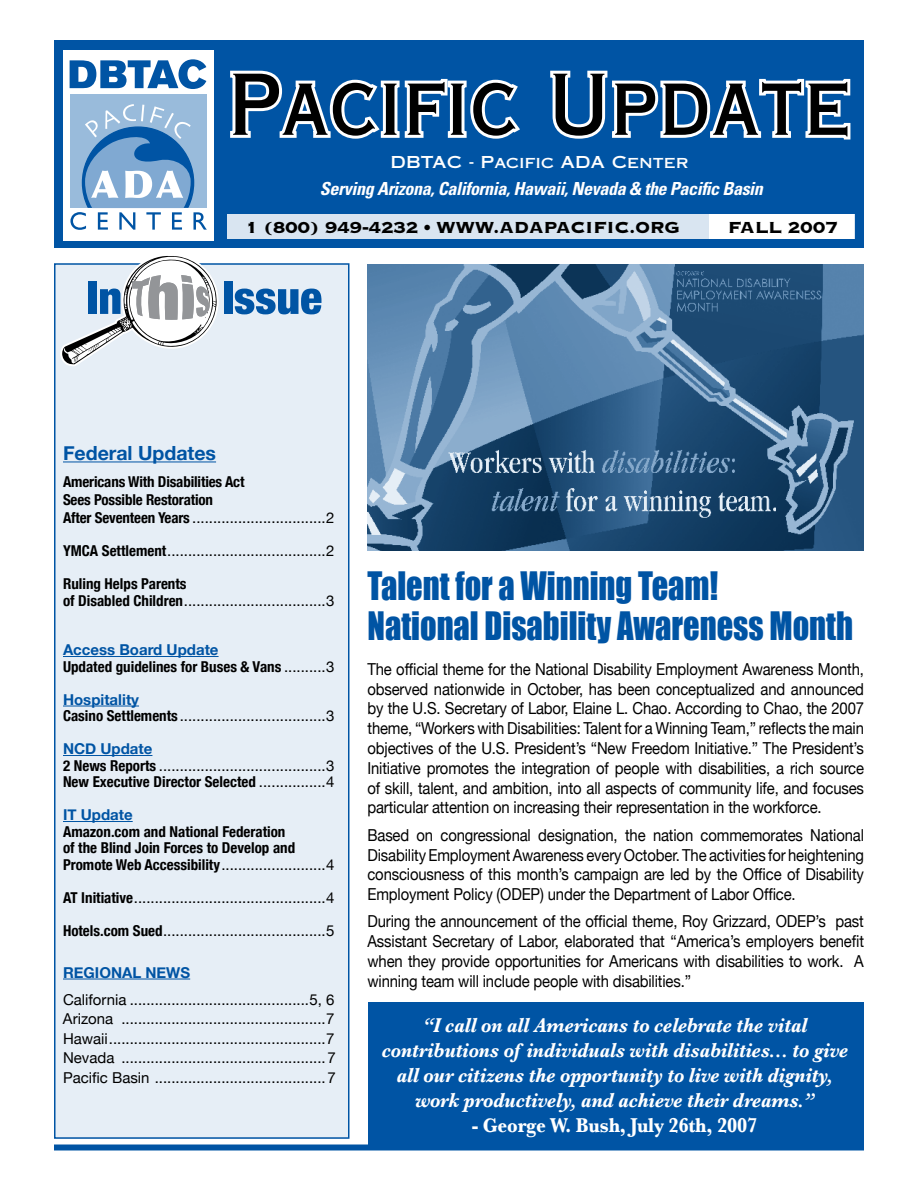
<style>
.page{position:relative;width:918px;height:1188px;background:#fff}
.page>*{position:absolute;margin:0;border:0;box-sizing:border-box;transform-origin:0 0}
.t1{font:84px "Copperplate Thirty AB";letter-spacing:.02em;color:#000}
.t2{font:36px/40.2px "Impact";color:#0054a4;scale:.9 1}
.t3{font:italic 700 21px/25.2px "Baskerville";letter-spacing:-.01em;color:#fff;text-align:center;scale:.9 1}
.t4{font:21px "Copperplate Thirty Three BC";letter-spacing:-.02em;color:#000}
.t5{font:700 21px "Baskerville";letter-spacing:-.01em;color:#fff;scale:.9 1}
.t6{font:700 19.5px "Helvetica Neue";color:#0054a4}
.t7{font:italic 700 condensed 18px "Univers";letter-spacing:-.02em;color:#fff}
.t8{font:16.5px/19.8px "Helvetica Neue";letter-spacing:-.01em;color:#000;text-align:justify;scale:.9 1}
.t9{font:16.5px "Copperplate Thirty One AB";color:#fff}
.t10{font:15px/19.5px "Helvetica Neue";color:#000}
.t11{font:700 condensed 15px/16.5px "Helvetica Neue";color:#000}
.t12{font:700 15px "Helvetica Neue";color:#0054a4}
.s1{font-weight:400;font-stretch:normal}
.s2{font-weight:700;font-stretch:condensed}
.s3{font-stretch:normal;color:#0054a4}
.s4{font-weight:700;color:#0054a4}
</style>
<div class="page">
<div style="left:54px;top:40px;width:810px;height:208px;background:#0054a4"></div>
<div style="left:63px;top:50px;width:151px;height:190px;background:#fff"></div>
<div style="left:55px;top:264px;width:294px;height:874px;background:#e6eef6"></div>
<div style="left:54px;top:263px;width:296px;height:876px;border:2px solid #0054a4"></div>
<svg style="left:230px;top:70px;width:290px;height:69px"></svg>
<svg style="left:550px;top:70px;width:300px;height:70px"></svg>
<div style="left:54px;top:1144px;width:810px;height:6px;background:#0054a4"></div>
<hr style="left:63px;top:461px;width:153px;height:1px;background:#0054a4">
<hr style="left:63px;top:656px;width:156px;height:1px;background:#0054a4">
<hr style="left:63px;top:706px;width:76px;height:1px;background:#0054a4">
<hr style="left:63px;top:755px;width:89px;height:1px;background:#0054a4">
<hr style="left:63px;top:821px;width:70px;height:1px;background:#0054a4">
<hr style="left:63px;top:979px;width:127px;height:1px;background:#0054a4">
<svg style="left:60px;top:256px;width:160px;height:110px"></svg>
<div style="left:224px;top:281px;width:8px;height:33px;background:#0054a4"></div>
<svg style="left:235px;top:289px;width:86px;height:25px"></svg>
<div style="left:227px;top:214px;width:627px;height:25px;background:#d9e5f1"></div>
<div style="left:70px;top:94px;width:137px;height:114px;background:#99bbdb"></div>
<svg style="left:70px;top:104px;width:137px;height:126px"></svg>
<svg style="left:70px;top:59px;width:136px;height:30px"></svg>
<div style="left:709px;top:215px;width:145px;height:24px;background:#fff"></div>
<div style="left:368px;top:1002px;width:496px;height:144px;background:#0054a4"></div>
<img style="left:368px;top:264px;width:495px;height:287px">
<h1 class="t1" style="left:229px;top:53px;width:624px">Pacific Update</h1>
<p class="t9" style="left:391px;top:153px;width:300px">DBTAC - Pacific ADA Center</p>
<p class="t7" style="left:320px;top:177px;width:445px">Serving Arizona, California, Hawaii, Nevada &amp; the Pacific Basin</p>
<p class="t4" style="left:245px;top:217px;width:436px">1 (800) 949-4232 • www.adapacific.org</p>
<p class="t4" style="left:728px;top:217px;width:111px">FA LL 2007</p>
<p class="t6" style="left:63px;top:441px;width:155px">Federal Updates</p>
<p class="t11" style="left:63px;top:472px;width:273px;line-height:18px">Americans With Disabilities Act<br>Sees Possible Restoration<br>After Seventeen Years<span class="s1">.................................2</span></p>
<p class="t10" style="left:63px;top:541px;width:273px"><span class="s2">YMCA Settlement</span>.......................................2</p>
<p class="t11" style="left:63px;top:575px;width:273px">Ruling Helps Parents<br>of Disabled Children<span class="s1">...................................3</span></p>
<p class="t11" style="left:63px;top:641px;width:273px"><span class="s3">Access Board Update<br></span>Updated guidelines for Buses &amp; Vans<span class="s1">...........3</span></p>
<p class="t10" style="left:63px;top:691px;width:273px;line-height:16.5px"><span class="s4">Hospitality<br></span><span class="s2">Casino Settlements</span>....................................3</p>
<p class="t10" style="left:63px;top:740px;width:273px;line-height:16.5px"><span class="s4">NCD Update<br></span><span class="s2">2 News Reports</span>.........................................3<br><span class="s2">New Executive Director Selected</span>.................4</p>
<p class="t12" style="left:63px;top:805px;width:71px">IT Update</p>
<p class="t11" style="left:63px;top:823px;width:273px">Amazon.com and National Federation<br>of the Blind Join Forces to Develop and<br>Promote Web Accessibility<span class="s1">..........................4</span></p>
<p class="t10" style="left:63px;top:887px;width:273px"><span class="s2">AT Initiative</span>...............................................4</p>
<p class="t10" style="left:63px;top:920px;width:273px"><span class="s2">Hotels.com Sued</span>........................................5</p>
<p class="t12" style="left:63px;top:963px;width:129px">REGIONAL NEWS</p>
<p class="t10" style="left:63px;top:989px;width:275px;text-align:justify">California............................................5, 6<br>Arizona ..................................................7<br>Hawaii.....................................................7<br>Nevada ..................................................7<br>Pacific Basin ..........................................7</p>
<h2 class="t2" style="left:368px;top:565px;width:541px">Talent for a Winning Team!<br>National Disability Awareness Month</h2>
<p class="t8" style="left:368px;top:659px;width:553px">The official theme for the National Disability Employment Awareness Month, observed nationwide in October, has been conceptualized and announced by the U.S. Secretary of Labor, Elaine L. Chao. According to Chao, the 2007 theme, “Workers with Disabilities: Talent for a Winning Team,” reflects the main objectives of the U.S. President’s “New Freedom Initiative.” The President’s Initiative promotes the integration of people with disabilities, a rich source of skill, talent, and ambition, into all aspects of community life, and focuses particular attention on increasing their representation in the workforce.</p>
<p class="t8" style="left:368px;top:825px;width:553px">Based on congressional designation, the nation commemorates National Disability Employment Awareness every October. The activities for heightening consciousness of this month’s campaign are led by the Office of Disability Employment Policy (ODEP) under the Department of Labor Office.</p>
<p class="t8" style="left:368px;top:911px;width:553px">During the announcement of the official theme, Roy Grizzard, ODEP’s past Assistant Secretary of Labor, elaborated that “America’s employers benefit when they provide opportunities for Americans with disabilities to work. A winning team will include people with disabilities.”</p>
<p class="t3" style="left:381px;top:1012px;width:520px">“I call on all Americans to celebrate the vital contributions of individuals with disabilities... to give all our citizens the opportunity to live with dignity, work productively, and achieve their dreams.”</p>
<p class="t5" style="left:472px;top:1113px;width:319px">- George W. Bush, July 26th, 2007</p>
</div>
